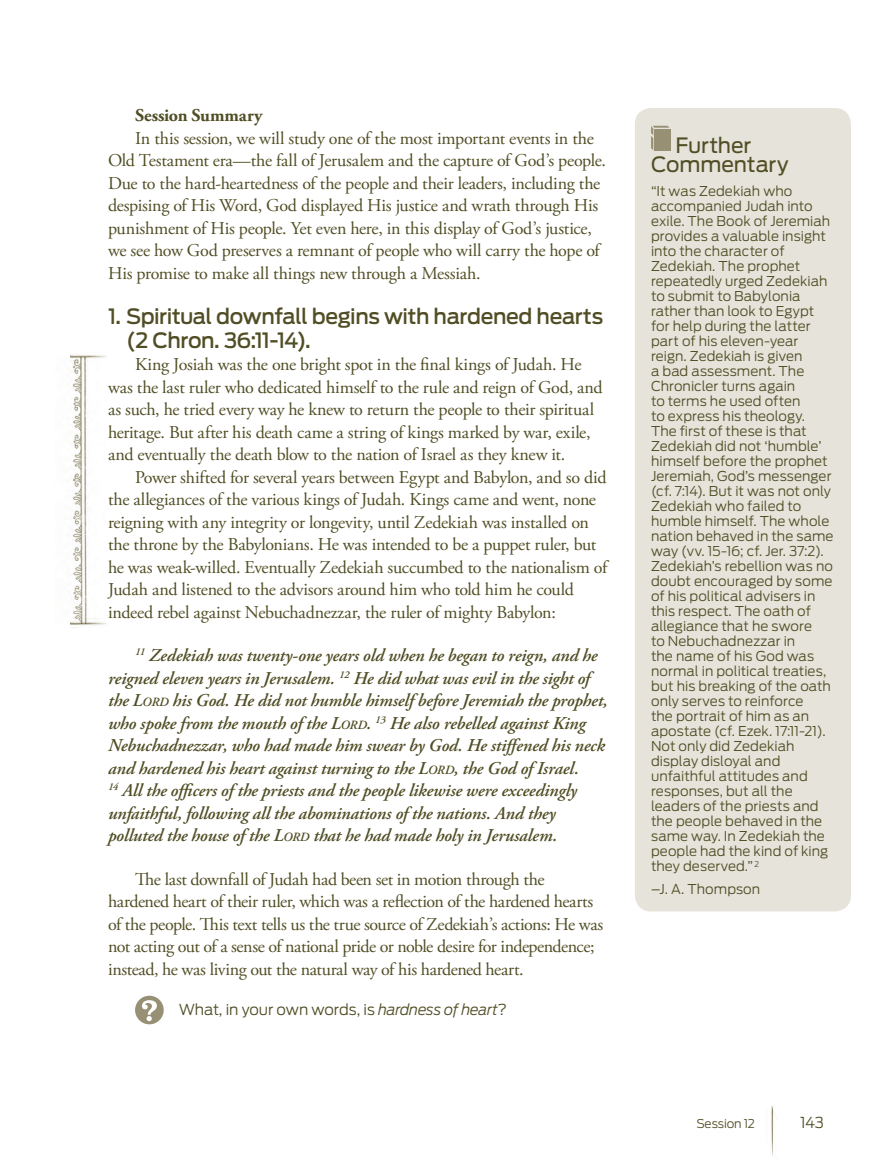
<style>
.page{position:relative;width:878px;height:1175px;background:#fff}
.page>*{position:absolute;margin:0;border:0;box-sizing:border-box;transform-origin:0 0}
.t1{font:500 21px/24px "Antenna";letter-spacing:-.025em;color:#514e25}
.t2{font:21px/19.5px "Antenna";letter-spacing:-.005em;color:#514e25;text-align:center}
.body1_space{font:18px/22.5px "Adobe Garamond Pro";letter-spacing:-.015em;color:#514e25}
.scripture_space{font:italic 600 18px/22.5px "Adobe Garamond Pro";letter-spacing:-.01em;color:#514e25}
.body1{font:18px/22.5px "Adobe Garamond Pro";letter-spacing:-.015em;color:#514e25}
.body1-2{font:700 18px "Adobe Garamond Pro";letter-spacing:-.005em;color:#514e25}
.questions{font:300 15px "Antenna";letter-spacing:-.01em;color:#514e25}
.t3{font:300 13.5px/15px "Antenna";color:#514e25}
.t4{font:300 12px "Antenna";letter-spacing:-.015em;color:#514e25}
.s1{font-style:inherit}
.s2{font-size:12.6px}
.s3{font-style:italic}
</style>
<div class="page">
<img style="left:771px;top:1106px;width:3px;height:50px">
<img style="left:72px;top:362px;width:25px;height:257px">
<img style="left:70px;top:619px;width:37px;height:9px">
<img style="left:70px;top:354px;width:37px;height:8px">
<div style="left:634px;top:108px;width:216px;height:803px;background:#e5e3da;border-radius:16px"></div>
<div style="left:654px;top:129px;width:16px;height:22px;background:#979074"></div>
<svg style="left:651px;top:126px;width:18px;height:24px"></svg>
<svg style="left:135px;top:995px;width:29px;height:29px"></svg>
<p class="body1-2" style="left:135px;top:105px;width:129px">Session Summary</p>
<p class="body1_space" style="left:108px;top:127px;width:499px;text-indent:27px">In this session, we will study one of the most important events in the Old Testament era—the fall of Jerusalem and the capture of God’s people.<br>Due to the hard-heartedness of the people and their leaders, including the despising of His Word, God displayed His justice and wrath through His punishment of His people. Yet even here, in this display of God’s justice, we see how God preserves a remnant of people who will carry the hope of His promise to make all things new through a Messiah.</p>
<p class="t1" style="left:126px;top:304px;width:478px;text-indent:-18px">1. Spiritual downfall begins with hardened hearts (2 Chron. 36:11-14).</p>
<p class="body1" style="left:108px;top:354px;width:496px;text-indent:27px">King Josiah was the one bright spot in the final kings of Judah. He was the last ruler who dedicated himself to the rule and reign of God, and as such, he tried every way he knew to return the people to their spiritual heritage. But after his death came a string of kings marked by war, exile, and eventually the death blow to the nation of Israel as they knew it.</p>
<p class="body1_space" style="left:108px;top:466px;width:500px;text-indent:27px">Power shifted for several years between Egypt and Babylon, and so did the allegiances of the various kings of Judah. Kings came and went, none reigning with any integrity or longevity, until Zedekiah was installed on the throne by the Babylonians. He was intended to be a puppet ruler, but he was weak-willed. Eventually Zedekiah succumbed to the nationalism of Judah and listened to the advisors around him who told him he could indeed rebel against Nebuchadnezzar, the ruler of mighty Babylon:</p>
<p class="scripture_space" style="left:108px;top:645px;width:501px;text-indent:27px"><sup>11</sup> Zedekiah was twenty-one years old when he began to reign, and he reigned eleven years in Jerusalem. <sup>12</sup> He did what was evil in the sight of the <span class="s1">L</span><span class="s2">ORD</span> his God. He did not humble himself before Jeremiah the prophet, who spoke from the mouth of the <span class="s1">L</span><span class="s2">ORD</span>. <sup>13</sup> He also rebelled against King Nebuchadnezzar, who had made him swear by God. He stiffened his neck and hardened his heart against turning to the <span class="s1">L</span><span class="s2">ORD</span>, the God of Israel.<br><sup>14</sup> All the officers of the priests and the people likewise were exceedingly unfaithful, following all the abominations of the nations. And they polluted the house of the <span class="s1">L</span><span class="s2">ORD</span> that he had made holy in Jerusalem.</p>
<p class="body1_space" style="left:108px;top:868px;width:497px;text-indent:27px">The last downfall of Judah had been set in motion through the hardened heart of their ruler, which was a reflection of the hardened hearts of the people. This text tells us the true source of Zedekiah’s actions: He was not acting out of a sense of national pride or noble desire for independence; instead, he was living out the natural way of his hardened heart.</p>
<p class="questions" style="left:179px;top:1001px;width:330px">What, in your own words, is <span class="s3">hardness of heart</span>?</p>
<p class="t2" style="left:651px;top:135px;width:139px">Further<br>Commentary</p>
<p class="t3" style="left:651px;top:184px;width:184px">“It was Zedekiah who accompanied Judah into exile. The Book of Jeremiah provides a valuable insight into the character of<br>Zedekiah. The prophet repeatedly urged Zedekiah to submit to Babylonia rather than look to Egypt for help during the latter part of his eleven-year reign. Zedekiah is given<br>a bad assessment. The<br>Chronicler turns again<br>to terms he used often<br>to express his theology.<br>The first of these is that<br>Zedekiah did not ‘humble’ himself before the prophet<br>Jeremiah, God’s messenger (cf. 7:14). But it was not only<br>Zedekiah who failed to humble himself. The whole nation behaved in the same way (vv. 15-16; cf. Jer. 37:2).<br>Zedekiah’s rebellion was no doubt encouraged by some of his political advisers in this respect. The oath of allegiance that he swore<br>to Nebuchadnezzar in<br>the name of his God was normal in political treaties, but his breaking of the oath only serves to reinforce<br>the portrait of him as an apostate (cf. Ezek. 17:11-21).<br>Not only did Zedekiah display disloyal and unfaithful attitudes and responses, but all the leaders of the priests and the people behaved in the same way. In Zedekiah the people had the kind of king they deserved.” <sup>2</sup></p>
<p class="t3" style="left:651px;top:881px;width:111px">–J. A. Thompson</p>
<p class="t4" style="left:696px;top:1116px;width:60px">Session 12</p>
<p class="questions" style="left:800px;top:1113px;width:25px">143</p>
</div>
